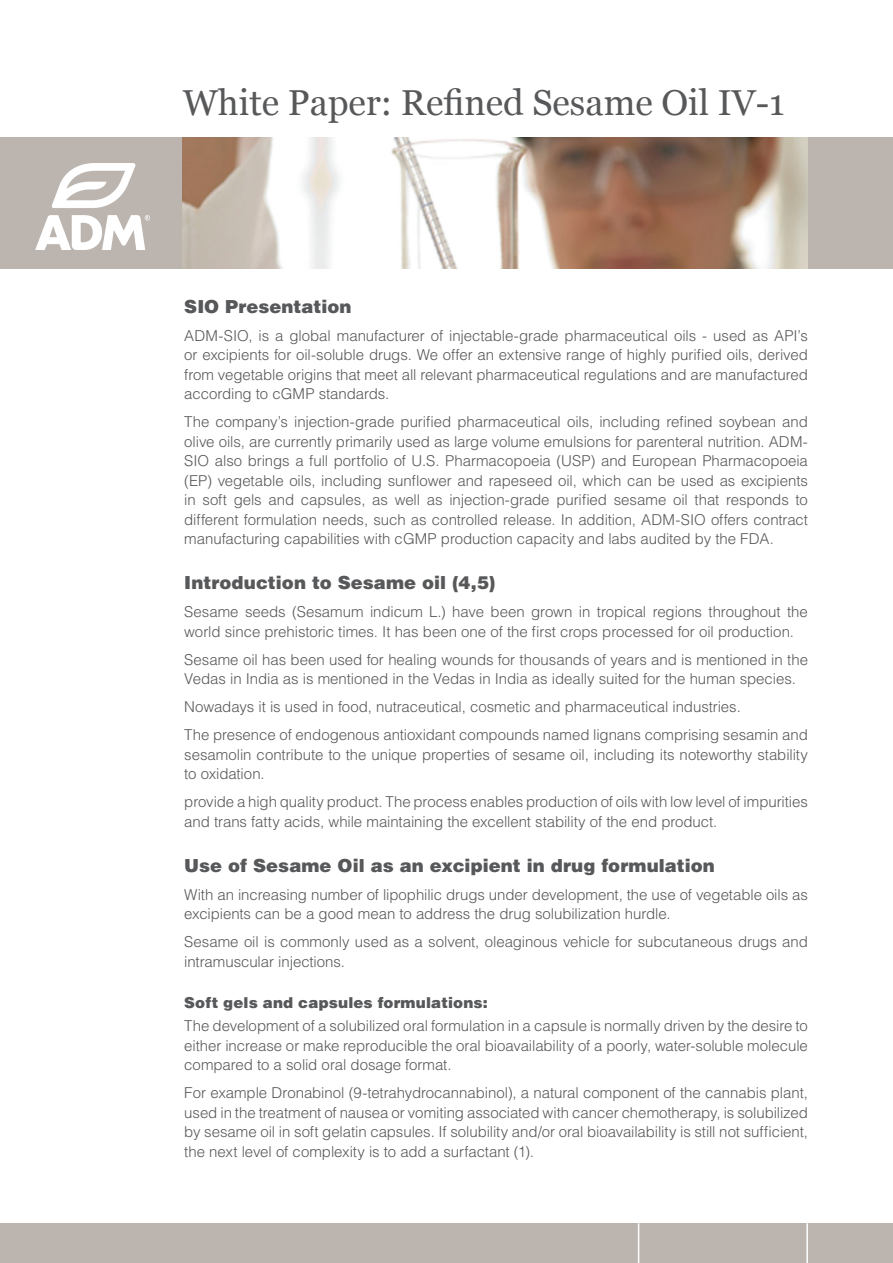
<style>
.page{position:relative;width:893px;height:1263px;background:#fff}
.page>*{position:absolute;margin:0;border:0;box-sizing:border-box;transform-origin:0 0}
.t1{font:36px "Georgia";color:#57585a}
.t2{font:900 18px "Helvetica LT Std";letter-spacing:.005em;color:#57585a}
.t3{font:300 15px/19.5px "Helvetica LT Std";letter-spacing:-.005em;color:#57585a}
.t4{font:900 15px "Helvetica LT Std";letter-spacing:.01em;color:#57585a}
</style>
<div class="page">
<div style="left:0;top:137px;width:183px;height:132px;background:#bbb4af"></div>
<div style="left:808px;top:137px;width:85px;height:132px;background:#bbb4af"></div>
<img style="left:183px;top:137px;width:625px;height:132px">
<div style="left:0;top:1223px;width:893px;height:40px;background:#bbb4af"></div>
<hr style="left:638px;top:1223px;width:1px;height:40px;background:#fff">
<hr style="left:806px;top:1223px;width:2px;height:40px;background:#fff">
<img style="left:35px;top:163px;width:115px;height:86px">
<h1 class="t1" style="left:183px;top:80px;width:603px">White Paper: Refined Sesame Oil IV-1</h1>
<p class="t2" style="left:184px;top:294px;width:169px">SIO Presentation</p>
<p class="t3" style="left:184px;top:325px;width:625px;text-align:justify">ADM-SIO, is a global manufacturer of injectable-grade pharmaceutical oils - used as API’s or excipients for oil-soluble drugs. We offer an extensive range of highly purified oils, derived from vegetable origins that meet all relevant pharmaceutical regulations and are manufactured according to cGMP standards.</p>
<p class="t3" style="left:184px;top:412px;width:625px;text-align:justify">The company’s injection-grade purified pharmaceutical oils, including refined soybean and olive oils, are currently primarily used as large volume emulsions for parenteral nutrition. ADM-SIO also brings a full portfolio of U.S. Pharmacopoeia (USP) and European Pharmacopoeia (EP) vegetable oils, including sunflower and rapeseed oil, which can be used as excipients in soft gels and capsules, as well as injection-grade purified sesame oil that responds to different formulation needs, such as controlled release. In addition, ADM-SIO offers contract manufacturing capabilities with cGMP production capacity and labs audited by the FDA.</p>
<p class="t2" style="left:184px;top:571px;width:313px">Introduction to Sesame oil (4,5)</p>
<p class="t3" style="left:184px;top:602px;width:625px">Sesame seeds (Sesamum indicum L.) have been grown in tropical regions throughout the world since prehistoric times. It has been one of the first crops processed for oil production.</p>
<p class="t3" style="left:184px;top:649px;width:625px">Sesame oil has been used for healing wounds for thousands of years and is mentioned in the<br>Vedas in India as is mentioned in the Vedas in India as ideally suited for the human species.</p>
<p class="t3" style="left:184px;top:693px;width:625px;line-height:28px">Nowadays it is used in food, nutraceutical, cosmetic and pharmaceutical industries.<br>The presence of endogenous antioxidant compounds named lignans comprising sesamin and</p>
<p class="t3" style="left:184px;top:745px;width:625px">sesamolin contribute to the unique properties of sesame oil, including its noteworthy stability to oxidation.</p>
<p class="t3" style="left:184px;top:792px;width:625px">provide a high quality product. The process enables production of oils with low level of impurities and trans fatty acids, while maintaining the excellent stability of the end product.</p>
<p class="t2" style="left:184px;top:854px;width:532px">Use of Sesame Oil as an excipient in drug formulation</p>
<p class="t3" style="left:184px;top:885px;width:625px">With an increasing number of lipophilic drugs under development, the use of vegetable oils as excipients can be a good mean to address the drug solubilization hurdle.</p>
<p class="t3" style="left:184px;top:932px;width:625px">Sesame oil is commonly used as a solvent, oleaginous vehicle for subcutaneous drugs and intramuscular injections.</p>
<p class="t4" style="left:184px;top:992px;width:305px">Soft gels and capsules formulations:</p>
<p class="t3" style="left:184px;top:1016px;width:625px;text-align:justify">The development of a solubilized oral formulation in a capsule is normally driven by the desire to either increase or make reproducible the oral bioavailability of a poorly, water-soluble molecule compared to a solid oral dosage format.</p>
<p class="t3" style="left:184px;top:1083px;width:625px;text-align:justify">For example Dronabinol (9-tetrahydrocannabinol), a natural component of the cannabis plant, used in the treatment of nausea or vomiting associated with cancer chemotherapy, is solubilized by sesame oil in soft gelatin capsules. If solubility and/or oral bioavailability is still not sufficient, the next level of complexity is to add a surfactant (1).</p>
</div>
